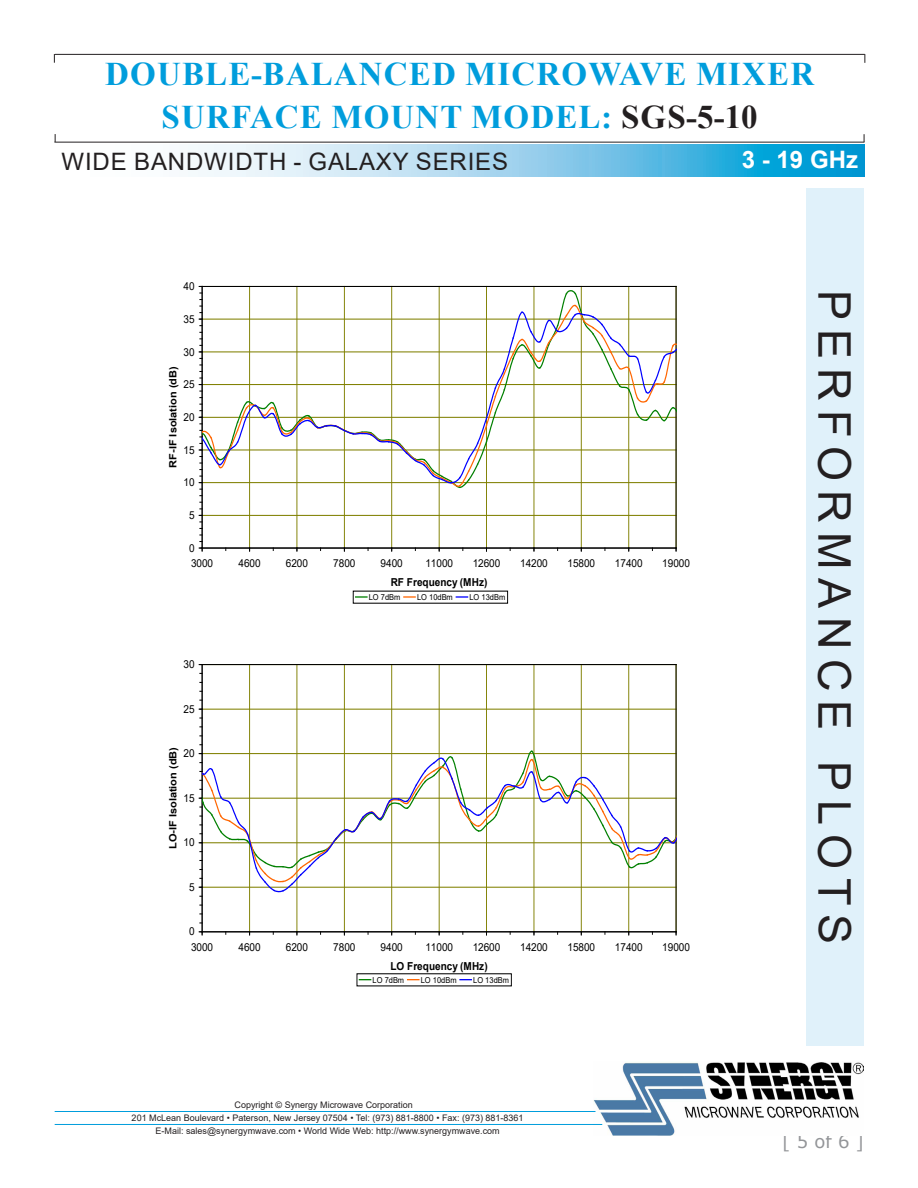
<style>
.page{position:relative;width:918px;height:1188px;background:#fff}
.page>*{position:absolute;margin:0;border:0;box-sizing:border-box;transform-origin:0 0}
.t1{font:45px "Arial";letter-spacing:.2em;color:#231f20}
.t2{font:700 33px/43.3px "Times New Roman";letter-spacing:.035em;color:#009ddc;text-align:center}
.t3{font:24px "Arial";letter-spacing:.035em;color:#231f20}
.t4{font:700 24px "Arial";color:#fff}
.t5{font:18px "Verdana";color:#939598}
.t6{font:10.95px "Arial";letter-spacing:-.005em;color:#000;scale:.92 1}
.t7{font:10.95px "Arial";letter-spacing:-.005em;color:#000;scale:.91 1}
.t8{font:700 10.95px "Arial";color:#000;scale:.92 1}
.t9{font:700 10.95px "Arial";color:#000;scale:.91 1}
.t10{font:700 10.05px "Arial";color:#000;scale:1.09 1}
.t11{font:9px/12.8px "Arial";color:#231f20;text-align:center}
.t12{font:8.25px "Arial";letter-spacing:.005em;color:#000;scale:.91 1}
.t13{font:8.1px "Arial";letter-spacing:.005em;color:#000;scale:.92 1}
.s1{color:#231f20}
</style>
<div class="page">
<svg style="left:188px;top:145px;width:676px;height:32px;background:#86ccea"></svg>
<hr style="left:55px;top:54px;width:810px;height:1px;background:#231f20">
<hr style="left:54px;top:142px;width:810px;height:1px;background:#231f20">
<img style="left:593px;top:1062px;width:271px;height:73px">
<hr style="left:55px;top:1111px;width:540px;height:1px;background:#009ddc">
<hr style="left:55px;top:1124px;width:547px;height:1px;background:#009ddc">
<div style="left:806px;top:188px;width:58px;height:858px;background:#e0f1fa"></div>
<hr style="left:202px;top:515px;width:474px;height:1px;background:#808000">
<hr style="left:249px;top:286px;width:1px;height:262px;background:#808000">
<hr style="left:297px;top:286px;width:1px;height:262px;background:#808000">
<hr style="left:344px;top:286px;width:1px;height:262px;background:#808000">
<hr style="left:391px;top:286px;width:1px;height:262px;background:#808000">
<hr style="left:439px;top:286px;width:1px;height:262px;background:#808000">
<hr style="left:486px;top:286px;width:1px;height:262px;background:#808000">
<hr style="left:534px;top:286px;width:1px;height:262px;background:#808000">
<hr style="left:581px;top:286px;width:1px;height:262px;background:#808000">
<hr style="left:629px;top:286px;width:1px;height:262px;background:#808000">
<hr style="left:676px;top:286px;width:1px;height:262px;background:#000">
<hr style="left:202px;top:286px;width:1px;height:262px;background:#000">
<svg style="left:199px;top:509px;width:3px;height:7px"></svg>
<hr style="left:202px;top:548px;width:474px;height:1px;background:#000">
<svg style="left:199px;top:286px;width:477px;height:210px"></svg>
<svg style="left:356px;top:596px;width:11px;height:2px"></svg>
<svg style="left:404px;top:596px;width:11px;height:2px"></svg>
<svg style="left:456px;top:596px;width:12px;height:2px"></svg>
<hr style="left:202px;top:709px;width:474px;height:1px;background:#808000">
<hr style="left:249px;top:665px;width:1px;height:267px;background:#808000">
<hr style="left:297px;top:665px;width:1px;height:267px;background:#808000">
<hr style="left:344px;top:665px;width:1px;height:267px;background:#808000">
<hr style="left:391px;top:665px;width:1px;height:267px;background:#808000">
<hr style="left:439px;top:665px;width:1px;height:267px;background:#808000">
<hr style="left:486px;top:665px;width:1px;height:267px;background:#808000">
<hr style="left:534px;top:665px;width:1px;height:267px;background:#808000">
<hr style="left:581px;top:665px;width:1px;height:267px;background:#808000">
<hr style="left:629px;top:665px;width:1px;height:267px;background:#808000">
<hr style="left:202px;top:664px;width:474px;height:1px;background:#000">
<hr style="left:676px;top:665px;width:1px;height:267px;background:#000">
<hr style="left:202px;top:665px;width:1px;height:267px;background:#000">
<hr style="left:202px;top:932px;width:474px;height:1px;background:#000">
<svg style="left:199px;top:744px;width:477px;height:153px"></svg>
<svg style="left:359px;top:979px;width:12px;height:1px"></svg>
<h2 class="t2" style="left:105px;top:51px;width:710px">DOUBLE-BALANCED MICROWAVE MIXER<br>SURFACE MOUNT MODEL: <span class="s1">SGS-5-10</span></h2>
<h3 class="t3" style="left:62px;top:145px;width:448px">WIDE BANDWIDTH - GALAXY SERIES</h3>
<h3 class="t4" style="left:742px;top:143px;width:118px">3 - 19 GHz</h3>
<p class="t6" style="left:184px;top:279px;width:14px">40</p>
<p class="t6" style="left:184px;top:311px;width:14px">35</p>
<p class="t6" style="left:184px;top:344px;width:14px">30</p>
<p class="t10" style="left:166px;top:468px;width:94px;rotate:-90deg">RF-IF Isolation (dB)</p>
<p class="t6" style="left:184px;top:377px;width:14px">25</p>
<p class="t6" style="left:184px;top:410px;width:14px">20</p>
<p class="t6" style="left:184px;top:442px;width:14px">15</p>
<p class="t6" style="left:184px;top:475px;width:14px">10</p>
<p class="t6" style="left:189px;top:508px;width:8px">5</p>
<p class="t6" style="left:189px;top:540px;width:8px">0</p>
<p class="t6" style="left:191px;top:556px;width:26px">3000</p>
<p class="t6" style="left:239px;top:556px;width:26px">4600</p>
<p class="t6" style="left:286px;top:556px;width:26px">6200</p>
<p class="t6" style="left:333px;top:556px;width:26px">7800</p>
<p class="t6" style="left:381px;top:556px;width:26px">9400</p>
<p class="t6" style="left:425px;top:556px;width:32px">11000</p>
<p class="t6" style="left:473px;top:556px;width:32px">12600</p>
<p class="t6" style="left:520px;top:556px;width:32px">14200</p>
<p class="t6" style="left:567px;top:556px;width:32px">15800</p>
<p class="t6" style="left:615px;top:556px;width:32px">17400</p>
<p class="t6" style="left:662px;top:556px;width:32px">19000</p>
<p class="t8" style="left:391px;top:574px;width:107px">RF Frequency (MHz)</p>
<p class="t7" style="left:184px;top:657px;width:14px">30</p>
<p class="t7" style="left:184px;top:701px;width:14px">25</p>
<p class="t10" style="left:166px;top:849px;width:95px;rotate:-90deg">LO-IF Isolation (dB)</p>
<p class="t7" style="left:184px;top:746px;width:14px">20</p>
<p class="t7" style="left:184px;top:790px;width:14px">15</p>
<p class="t7" style="left:184px;top:835px;width:14px">10</p>
<p class="t7" style="left:189px;top:879px;width:8px">5</p>
<p class="t7" style="left:189px;top:924px;width:8px">0</p>
<p class="t13" style="left:369px;top:592px;width:36px">LO 7dBm</p>
<p class="t13" style="left:417px;top:592px;width:41px">LO 10dBm</p>
<p class="t13" style="left:469px;top:592px;width:41px">LO 13dBm</p>
<p class="t7" style="left:191px;top:940px;width:26px">3000</p>
<p class="t7" style="left:239px;top:940px;width:26px">4600</p>
<p class="t7" style="left:286px;top:940px;width:26px">6200</p>
<p class="t7" style="left:333px;top:940px;width:26px">7800</p>
<p class="t7" style="left:381px;top:940px;width:26px">9400</p>
<p class="t7" style="left:425px;top:940px;width:32px">11000</p>
<p class="t7" style="left:473px;top:940px;width:32px">12600</p>
<p class="t7" style="left:520px;top:940px;width:32px">14200</p>
<p class="t7" style="left:567px;top:940px;width:32px">15800</p>
<p class="t7" style="left:615px;top:940px;width:32px">17400</p>
<p class="t7" style="left:662px;top:940px;width:32px">19000</p>
<p class="t9" style="left:391px;top:958px;width:108px">LO Frequency (MHz)</p>
<p class="t12" style="left:373px;top:974px;width:36px">LO 7dBm</p>
<p class="t12" style="left:421px;top:974px;width:41px">LO 10dBm</p>
<p class="t12" style="left:473px;top:974px;width:41px">LO 13dBm</p>
<p class="t11" style="left:235px;top:1099px;width:180px">Copyright © Synergy Microwave Corporation</p>
<p class="t11" style="left:132px;top:1111px;width:393px">201 McLean Boulevard • Paterson, New Jersey 07504 • Tel: (973) 881-8800 • Fax: (973) 881-8361<br>E-Mail: sales@synergymwave.com • World Wide Web: http://www.synergymwave.com</p>
<h1 class="t1" style="left:865px;top:290px;width:656px;rotate:90deg">PERFORMANCE PLOTS</h1>
<h3 class="t5" style="left:782px;top:1129px;width:83px">[ 5 of 6 ]</h3>
</div>
